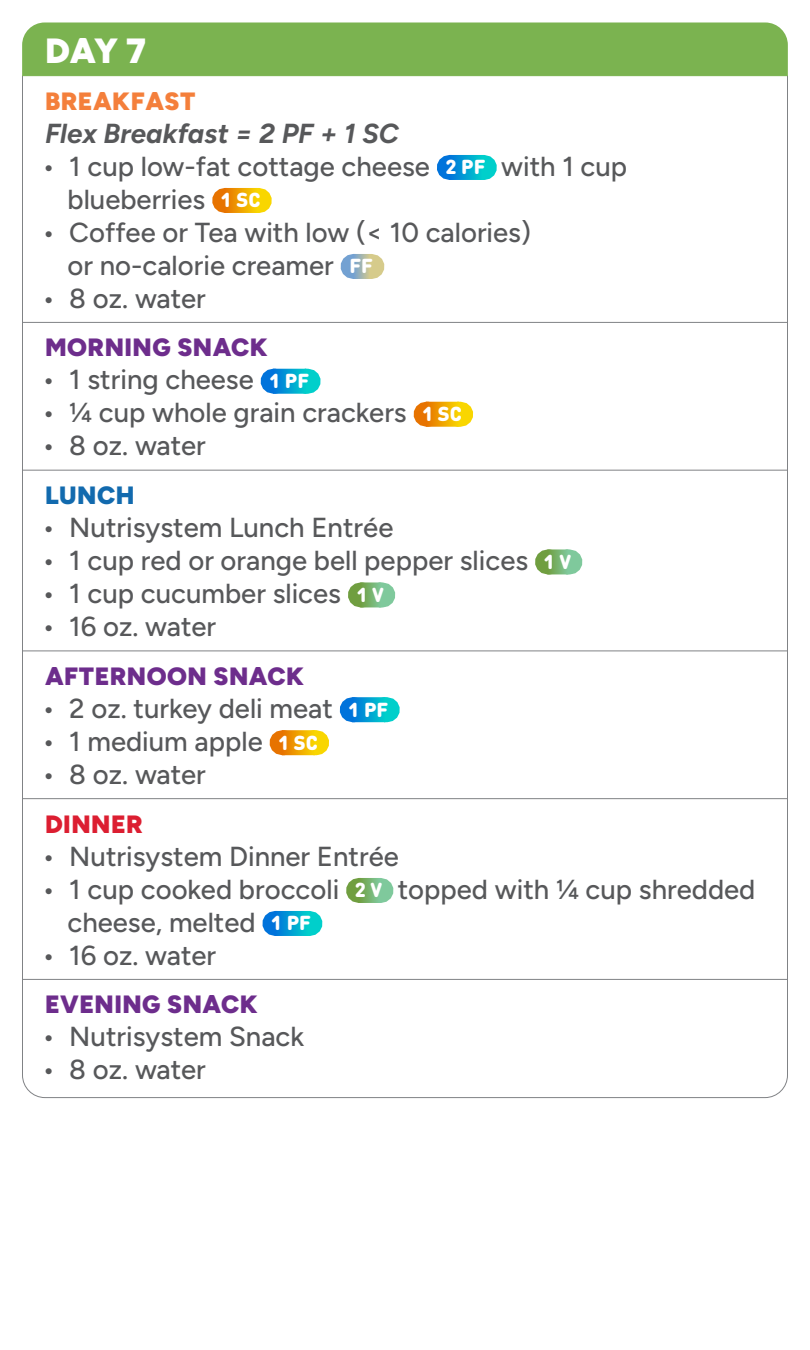
<style>
.page{position:relative;width:810px;height:1350px;background:#fff}
.page>*{position:absolute;margin:0;border:0;box-sizing:border-box;transform-origin:0 0}
.Day_Header{font:900 35px "Figtree";color:#fff}
.t1{font:500 27.5px/33px "Figtree";color:#57585a}
.Flex_Paragraph{font:italic 700 27.5px "Figtree";color:#57585a}
.Meal{font:900 25px "Figtree";letter-spacing:.02em;color:#6d2d8c}
.Meal_-_Top{font:900 25px "Figtree";letter-spacing:.02em;color:#f47f3b}
.Meal-2{font:900 25px "Figtree";letter-spacing:.02em;color:#dc1e31}
.Meal-3{font:900 25px "Figtree";letter-spacing:.02em;color:#126aae}
.s1{font-family:"DIN Round OT";font-weight:900;font-size:20px;color:#fff}
</style>
<div class="page">
<div style="left:22px;top:22px;width:766px;height:53px;background:#7bb350"></div>
<hr style="left:22px;top:76px;width:1px;height:40px;background:#808285">
<hr style="left:787px;top:76px;width:1px;height:40px;background:#808285">
<hr style="left:22px;top:75px;width:766px;height:1px;background:#7bb350">
<hr style="left:22px;top:110px;width:1px;height:216px;background:#808285">
<hr style="left:787px;top:110px;width:1px;height:216px;background:#808285">
<svg style="left:450px;top:155px;width:16px;height:25px"></svg>
<svg style="left:449px;top:155px;width:1px;height:25px"></svg>
<svg style="left:466px;top:155px;width:17px;height:25px"></svg>
<svg style="left:226px;top:188px;width:15px;height:25px"></svg>
<svg style="left:225px;top:188px;width:1px;height:25px"></svg>
<svg style="left:241px;top:188px;width:17px;height:25px"></svg>
<svg style="left:354px;top:254px;width:7px;height:25px"></svg>
<svg style="left:353px;top:254px;width:1px;height:25px"></svg>
<svg style="left:361px;top:254px;width:10px;height:25px"></svg>
<hr style="left:22px;top:319px;width:1px;height:44px;background:#808285">
<hr style="left:787px;top:319px;width:1px;height:44px;background:#808285">
<hr style="left:22px;top:322px;width:766px;height:1px;background:#808285">
<hr style="left:22px;top:356px;width:1px;height:118px;background:#808285">
<hr style="left:787px;top:356px;width:1px;height:118px;background:#808285">
<svg style="left:274px;top:369px;width:15px;height:25px"></svg>
<svg style="left:273px;top:369px;width:1px;height:25px"></svg>
<svg style="left:289px;top:369px;width:18px;height:25px"></svg>
<svg style="left:427px;top:402px;width:15px;height:25px"></svg>
<svg style="left:426px;top:402px;width:1px;height:25px"></svg>
<svg style="left:442px;top:402px;width:17px;height:25px"></svg>
<hr style="left:22px;top:467px;width:1px;height:43px;background:#808285">
<hr style="left:787px;top:467px;width:1px;height:43px;background:#808285">
<hr style="left:22px;top:470px;width:766px;height:1px;background:#808285">
<hr style="left:22px;top:504px;width:1px;height:150px;background:#808285">
<hr style="left:787px;top:504px;width:1px;height:150px;background:#808285">
<svg style="left:548px;top:549px;width:9px;height:25px"></svg>
<svg style="left:547px;top:549px;width:1px;height:25px"></svg>
<svg style="left:557px;top:549px;width:12px;height:25px"></svg>
<svg style="left:361px;top:582px;width:9px;height:25px"></svg>
<svg style="left:360px;top:582px;width:1px;height:25px"></svg>
<svg style="left:370px;top:582px;width:11px;height:25px"></svg>
<hr style="left:22px;top:647px;width:1px;height:44px;background:#808285">
<hr style="left:787px;top:647px;width:1px;height:44px;background:#808285">
<hr style="left:22px;top:650px;width:766px;height:1px;background:#808285">
<hr style="left:22px;top:685px;width:1px;height:117px;background:#808285">
<hr style="left:787px;top:685px;width:1px;height:117px;background:#808285">
<svg style="left:353px;top:697px;width:16px;height:25px"></svg>
<svg style="left:352px;top:697px;width:1px;height:25px"></svg>
<svg style="left:369px;top:697px;width:17px;height:25px"></svg>
<svg style="left:283px;top:730px;width:15px;height:25px"></svg>
<svg style="left:282px;top:730px;width:1px;height:25px"></svg>
<svg style="left:298px;top:730px;width:17px;height:25px"></svg>
<hr style="left:22px;top:795px;width:1px;height:44px;background:#808285">
<hr style="left:787px;top:795px;width:1px;height:44px;background:#808285">
<hr style="left:22px;top:798px;width:766px;height:1px;background:#808285">
<hr style="left:22px;top:833px;width:1px;height:150px;background:#808285">
<hr style="left:787px;top:833px;width:1px;height:150px;background:#808285">
<svg style="left:360px;top:878px;width:9px;height:25px"></svg>
<svg style="left:359px;top:878px;width:1px;height:25px"></svg>
<svg style="left:369px;top:878px;width:11px;height:25px"></svg>
<svg style="left:276px;top:911px;width:15px;height:25px"></svg>
<svg style="left:275px;top:911px;width:1px;height:25px"></svg>
<svg style="left:291px;top:911px;width:18px;height:25px"></svg>
<hr style="left:22px;top:976px;width:1px;height:44px;background:#808285">
<hr style="left:787px;top:976px;width:1px;height:44px;background:#808285">
<hr style="left:22px;top:979px;width:766px;height:1px;background:#808285">
<hr style="left:22px;top:1013px;width:1px;height:52px;background:#808285">
<hr style="left:787px;top:1013px;width:1px;height:52px;background:#808285">
<svg style="left:22px;top:1065px;width:766px;height:33px"></svg>
<p class="Day_Header" style="left:45px;top:29px;width:103px">DAY 7</p>
<p class="Meal_-_Top" style="left:45px;top:85px;width:152px">BREAKFAST</p>
<p class="Flex_Paragraph" style="left:45px;top:117px;width:355px">Flex Breakfast = 2 PF + 1 SC</p>
<p class="t1" style="left:68px;top:150px;width:561px;text-indent:-25px">• 1 cup low-fat cottage cheese <span class="s1">2 PF</span> with 1 cup blueberries <span class="s1">1 SC</span></p>
<p class="t1" style="left:68px;top:216px;width:465px;text-indent:-25px">• Coffee or Tea with low (&lt; 10 calories) or no-calorie creamer <span class="s1">FF</span></p>
<p class="t1" style="left:42px;top:282px;width:165px">• 8 oz. water</p>
<p class="Meal" style="left:45px;top:332px;width:224px">MORNING SNACK</p>
<p class="t1" style="left:42px;top:363px;width:269px">• 1 string cheese <span class="s1">1 PF</span></p>
<p class="t1" style="left:42px;top:396px;width:421px">• ¼ cup whole grain crackers <span class="s1">1 SC</span></p>
<p class="t1" style="left:42px;top:429px;width:165px">• 8 oz. water</p>
<p class="Meal-3" style="left:45px;top:480px;width:91px">LUNCH</p>
<p class="t1" style="left:42px;top:511px;width:353px">• Nutrisystem Lunch Entrée</p>
<p class="t1" style="left:42px;top:544px;width:530px">• 1 cup red or orange bell pepper slices <span class="s1">1 V</span></p>
<p class="t1" style="left:42px;top:577px;width:343px">• 1 cup cucumber slices <span class="s1">1 V</span></p>
<p class="t1" style="left:42px;top:610px;width:175px">• 16 oz. water</p>
<p class="Meal" style="left:45px;top:660px;width:261px">AFTERNOON SNACK</p>
<p class="t1" style="left:42px;top:692px;width:348px">• 2 oz. turkey deli meat <span class="s1">1 PF</span></p>
<p class="t1" style="left:42px;top:725px;width:277px">• 1 medium apple <span class="s1">1 SC</span></p>
<p class="t1" style="left:42px;top:758px;width:165px">• 8 oz. water</p>
<p class="Meal-2" style="left:45px;top:808px;width:99px">DINNER</p>
<p class="t1" style="left:42px;top:840px;width:358px">• Nutrisystem Dinner Entrée</p>
<p class="t1" style="left:68px;top:873px;width:689px;text-indent:-25px">• 1 cup cooked broccoli <span class="s1">2 V</span> topped with ¼ cup shredded cheese, melted <span class="s1">1 PF</span></p>
<p class="t1" style="left:42px;top:939px;width:175px">• 16 oz. water</p>
<p class="Meal" style="left:45px;top:989px;width:214px">EVENING SNACK</p>
<p class="t1" style="left:42px;top:1020px;width:263px">• Nutrisystem Snack</p>
<p class="t1" style="left:42px;top:1053px;width:165px">• 8 oz. water</p>
</div>
